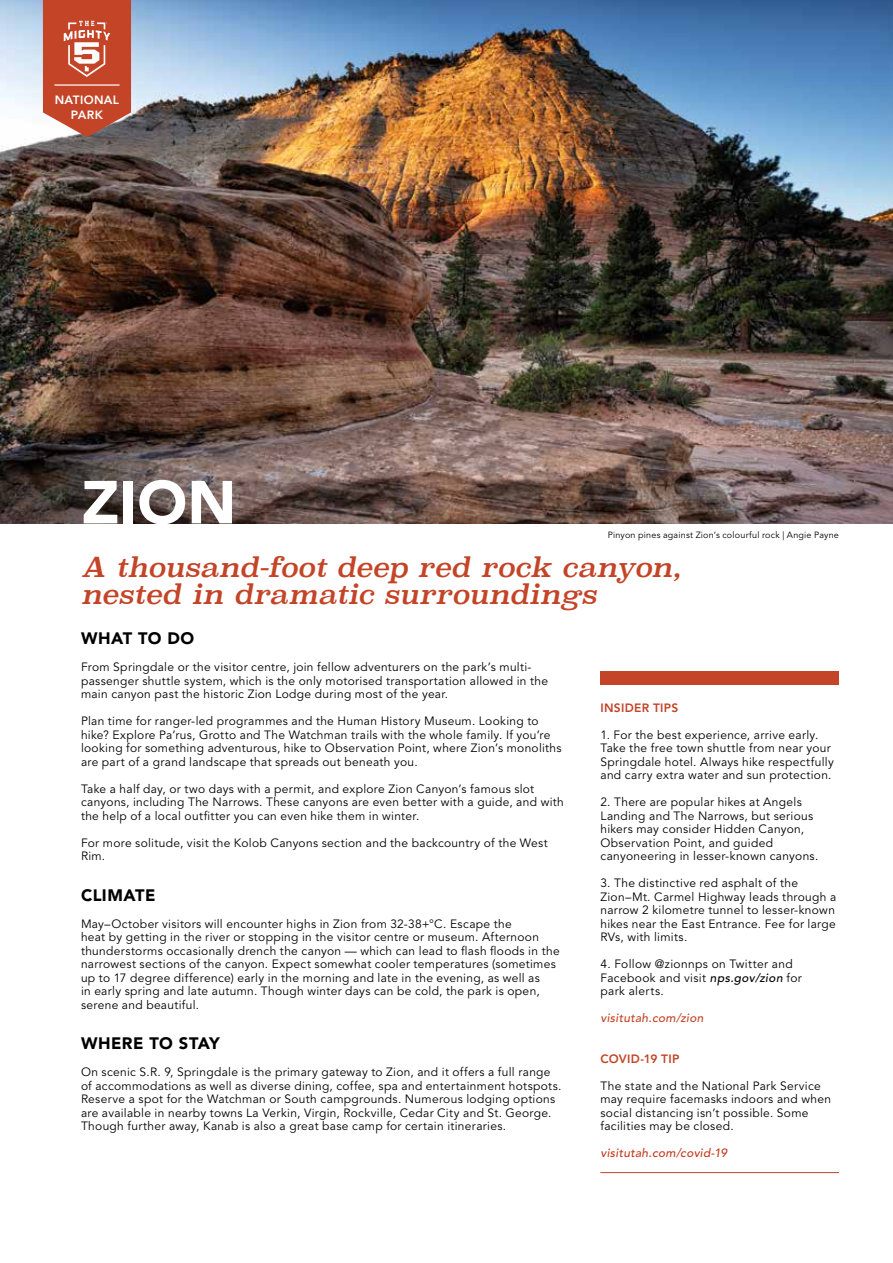
<style>
.page{position:relative;width:893px;height:1263px;background:#fff}
.page>*{position:absolute;margin:0;border:0;box-sizing:border-box;transform-origin:0 0}
.t1{font:900 60px "Avenir LT Std";color:#fff}
.t2{font:italic 27px/27px "Superclarendon";letter-spacing:-.005em;color:#c34427}
.t3{font:900 16.5px "Avenir LT Std";letter-spacing:.03em;color:#000}
.t4{font:12px/13.5px "Avenir LT Std";letter-spacing:.025em;color:#000}
.t5{font:800 12px "Avenir LT Std";letter-spacing:.025em;color:#c34427}
.t6{font:italic 500 12px "Avenir LT Std";letter-spacing:.03em;color:#c23c22}
.t7{font:italic 500 12px "Avenir LT Std";letter-spacing:.03em;color:#c34427}
.t8{font:800 12px/14.4px "Avenir";letter-spacing:.03em;color:#fff;text-align:center}
.t9{font:9px "Avenir LT Std";letter-spacing:.025em;color:#000}
.s1{font-weight:500;font-style:italic}
</style>
<div class="page">
<img style="left:0;top:0;width:893px;height:523px">
<hr style="left:892px;top:955px;width:1px;height:218px;background:#d7eddf">
<hr style="left:892px;top:739px;width:1px;height:203px;background:#d7eddf">
<div style="left:600px;top:671px;width:239px;height:14px;background:#c34427"></div>
<hr style="left:600px;top:1172px;width:239px;height:1px;background:#c34427">
<svg style="left:43px;top:0;width:88px;height:137px;background:#c55a42"></svg>
<hr style="left:54px;top:84px;width:66px;height:2px;background:#fff">
<p class="t8" style="left:55px;top:93px;width:66px">NATIONAL<br>PARK</p>
<h1 class="t1" style="left:82px;top:466px;width:156px">ZION</h1>
<h2 class="t2" style="left:81px;top:553px;width:602px">A thousand-foot deep red rock canyon, nested in dramatic surroundings</h2>
<p class="t9" style="left:608px;top:529px;width:233px">Pinyon pines against Zion’s colourful rock | Angie Payne</p>
<h3 class="t3" style="left:81px;top:629px;width:115px">WHAT TO DO</h3>
<p class="t4" style="left:81px;top:661px;width:469px">From Springdale or the visitor centre, join fellow adventurers on the park’s multi&shy;passenger shuttle system, which is the only motorised transportation allowed in the main canyon past the historic Zion Lodge during most of the year.</p>
<p class="t4" style="left:81px;top:715px;width:482px">Plan time for ranger-led programmes and the Human History Museum. Looking to hike? Explore Pa’rus, Grotto and The Watchman trails with the whole family. If you’re looking for something adventurous, hike to Observation Point, where Zion’s monoliths are part of a grand landscape that spreads out beneath you.</p>
<p class="t4" style="left:81px;top:782px;width:484px">Take a half day, or two days with a permit, and explore Zion Canyon’s famous slot canyons, including The Narrows. These canyons are even better with a guide, and with the help of a local outfitter you can even hike them in winter.</p>
<p class="t4" style="left:81px;top:836px;width:468px">For more solitude, visit the Kolob Canyons section and the backcountry of the West<br>Rim.</p>
<h3 class="t3" style="left:81px;top:885px;width:76px">CLIMATE</h3>
<p class="t4" style="left:81px;top:917px;width:480px">May–October visitors will encounter highs in Zion from 32-38+°C. Escape the<br>heat by getting in the river or stopping in the visitor centre or museum. Afternoon thunderstorms occasionally drench the canyon — which can lead to flash floods in the narrowest sections of the canyon. Expect somewhat cooler temperatures (sometimes up to 17 degree difference) early in the morning and late in the evening, as well as<br>in early spring and late autumn. Though winter days can be cold, the park is open, serene and beautiful.</p>
<h3 class="t3" style="left:81px;top:1034px;width:140px">WHERE TO STAY</h3>
<p class="t4" style="left:81px;top:1066px;width:482px">On scenic S.R. 9, Springdale is the primary gateway to Zion, and it offers a full range of accommodations as well as diverse dining, coffee, spa and entertainment hotspots.<br>Reserve a spot for the Watchman or South campgrounds. Numerous lodging options are available in nearby towns La Verkin, Virgin, Rockville, Cedar City and St. George.<br>Though further away, Kanab is also a great base camp for certain itineraries.</p>
<p class="t5" style="left:600px;top:700px;width:79px">INSIDER TIPS</p>
<p class="t4" style="left:600px;top:728px;width:235px">1. For the best experience, arrive early.<br>Take the free town shuttle from near your Springdale hotel. Always hike respectfully and carry extra water and sun protection.</p>
<p class="t4" style="left:600px;top:796px;width:219px">2. There are popular hikes at Angels Landing and The Narrows, but serious hikers may consider Hidden Canyon, Observation Point, and guided canyoneering in lesser-known canyons.</p>
<p class="t4" style="left:600px;top:877px;width:237px">3. The distinctive red asphalt of the Zion–Mt. Carmel Highway leads through a narrow 2 kilometre tunnel to lesser-known hikes near the East Entrance. Fee for large RVs, with limits.</p>
<p class="t4" style="left:600px;top:958px;width:203px">4. Follow @zionnps on Twitter and<br>Facebook and visit <span class="s1">nps.gov/zion</span> for park alerts.</p>
<p class="t7" style="left:600px;top:1011px;width:105px">visitutah.com/zion</p>
<p class="t5" style="left:600px;top:1051px;width:80px">COVID-19 TIP</p>
<p class="t4" style="left:600px;top:1079px;width:232px">The state and the National Park Service may require facemasks indoors and when social distancing isn’t possible. Some facilities may be closed.</p>
<p class="t6" style="left:600px;top:1146px;width:128px">visitutah.com/covid-19</p>
</div>
